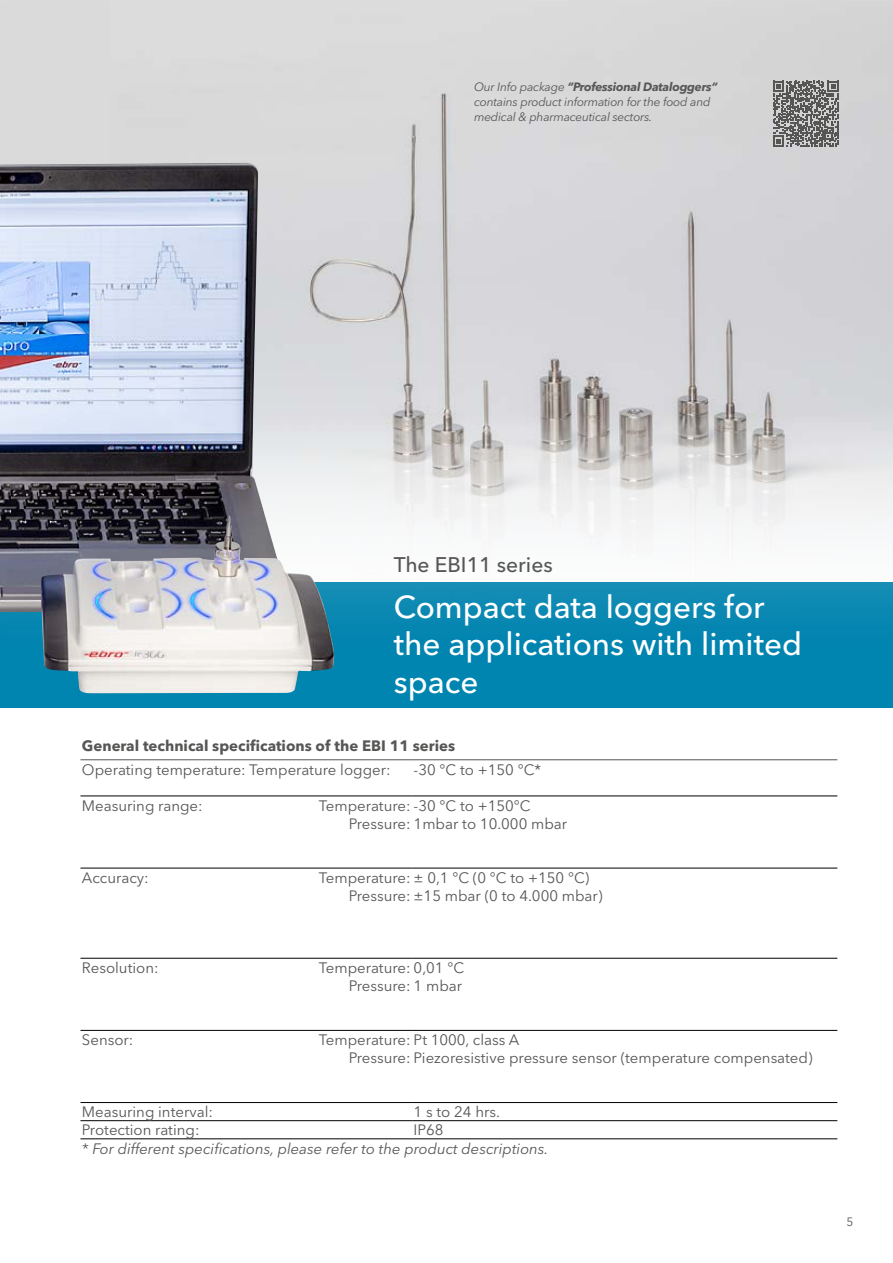
<style>
.page{position:relative;width:893px;height:1263px;background:#fff}
.page>*{position:absolute;margin:0;border:0;box-sizing:border-box;transform-origin:0 0}
.t1{font:500 31.5px/37.5px "Avenir Next LT Pro";color:#fff}
.t2{font:500 21px "Avenir Next LT Pro";color:#565655}
.t3{font:15px/18px "Avenir Next LT Pro";color:#565655}
.t4{font:italic 15px "Avenir Next LT Pro";color:#565655}
.t5{font:700 15px "Avenir Next LT Pro";color:#565655}
.t6{font:italic 12px/15px "Avenir Next LT Pro";letter-spacing:-.02em;color:#565655}
.t7{font:12px "Avenir Next LT Pro";color:#565655}
.s1{font-weight:700}
</style>
<div class="page">
<div style="left:0;top:582px;width:893px;height:125px;background:#0084b0"></div>
<div style="left:0;top:0;width:893px;height:668px;background:#dadada"></div>
<img style="left:287px;top:80px;width:606px;height:588px">
<img style="left:0;top:163px;width:287px;height:449px">
<img style="left:41px;top:516px;width:293px;height:177px">
<hr style="left:80px;top:958px;width:332px;height:1px;background:#000">
<hr style="left:412px;top:958px;width:425px;height:1px;background:#000">
<hr style="left:80px;top:1030px;width:332px;height:1px;background:#000">
<hr style="left:412px;top:1030px;width:425px;height:1px;background:#000">
<hr style="left:80px;top:1102px;width:332px;height:1px;background:#000">
<hr style="left:412px;top:1102px;width:425px;height:1px;background:#000">
<hr style="left:80px;top:1120px;width:332px;height:1px;background:#000">
<hr style="left:412px;top:1120px;width:425px;height:1px;background:#000">
<hr style="left:80px;top:1138px;width:332px;height:1px;background:#000">
<hr style="left:412px;top:1138px;width:425px;height:1px;background:#000">
<hr style="left:80px;top:759px;width:332px;height:1px;background:#565655">
<hr style="left:412px;top:759px;width:425px;height:1px;background:#565655">
<hr style="left:80px;top:795px;width:332px;height:1px;background:#000">
<hr style="left:80px;top:868px;width:332px;height:1px;background:#000">
<hr style="left:412px;top:795px;width:425px;height:1px;background:#000">
<hr style="left:412px;top:868px;width:425px;height:1px;background:#000">
<svg style="left:773px;top:81px;width:66px;height:66px"></svg>
<p class="t6" style="left:474px;top:79px;width:245px">Our Info package <span class="s1">“Professional Dataloggers“ </span>contains product information for the food and medical &amp; pharmaceutical sectors.</p>
<h2 class="t2" style="left:394px;top:552px;width:160px">The EBI11 series</h2>
<h1 class="t1" style="left:394px;top:588px;width:410px">Compact data loggers for the applications with limited space</h1>
<p class="t5" style="left:82px;top:737px;width:375px">General technical specifications of the EBI 11 series</p>
<p class="t3" style="left:82px;top:760px;width:310px">Operating temperature: Temperature logger:</p>
<p class="t3" style="left:414px;top:760px;width:129px">-30 °C to +150 °C*</p>
<p class="t3" style="left:82px;top:796px;width:122px">Measuring range:</p>
<p class="t3" style="left:349px;top:796px;width:220px;text-indent:-30px">Temperature: -30 °C to +150°C<br>Pressure: 1mbar to 10.000 mbar</p>
<p class="t3" style="left:82px;top:869px;width:68px">Accuracy:</p>
<p class="t3" style="left:349px;top:869px;width:255px;text-indent:-30px">Temperature: ± 0,1 °C (0 °C to +150 °C)<br>Pressure: ±15 mbar (0 to 4.000 mbar)</p>
<p class="t3" style="left:82px;top:959px;width:78px">Resolution:</p>
<p class="t3" style="left:319px;top:959px;width:147px;text-align:right">Temperature: 0,01 °C<br>Pressure: 1 mbar</p>
<p class="t3" style="left:82px;top:1031px;width:53px">Sensor:</p>
<p class="t3" style="left:349px;top:1031px;width:465px;text-indent:-30px">Temperature: Pt 1000, class A<br>Pressure: Piezoresistive pressure sensor (temperature compensated)</p>
<p class="t3" style="left:82px;top:1103px;width:133px">Measuring interval:</p>
<p class="t3" style="left:414px;top:1103px;width:88px">1 s to 24 hrs.</p>
<p class="t3" style="left:82px;top:1121px;width:119px">Protection rating:</p>
<p class="t3" style="left:414px;top:1121px;width:31px">IP68</p>
<p class="t4" style="left:82px;top:1139px;width:468px">* For different specifications, please refer to the product descriptions.</p>
<p class="t7" style="left:846px;top:1214px;width:8px">5</p>
</div>
